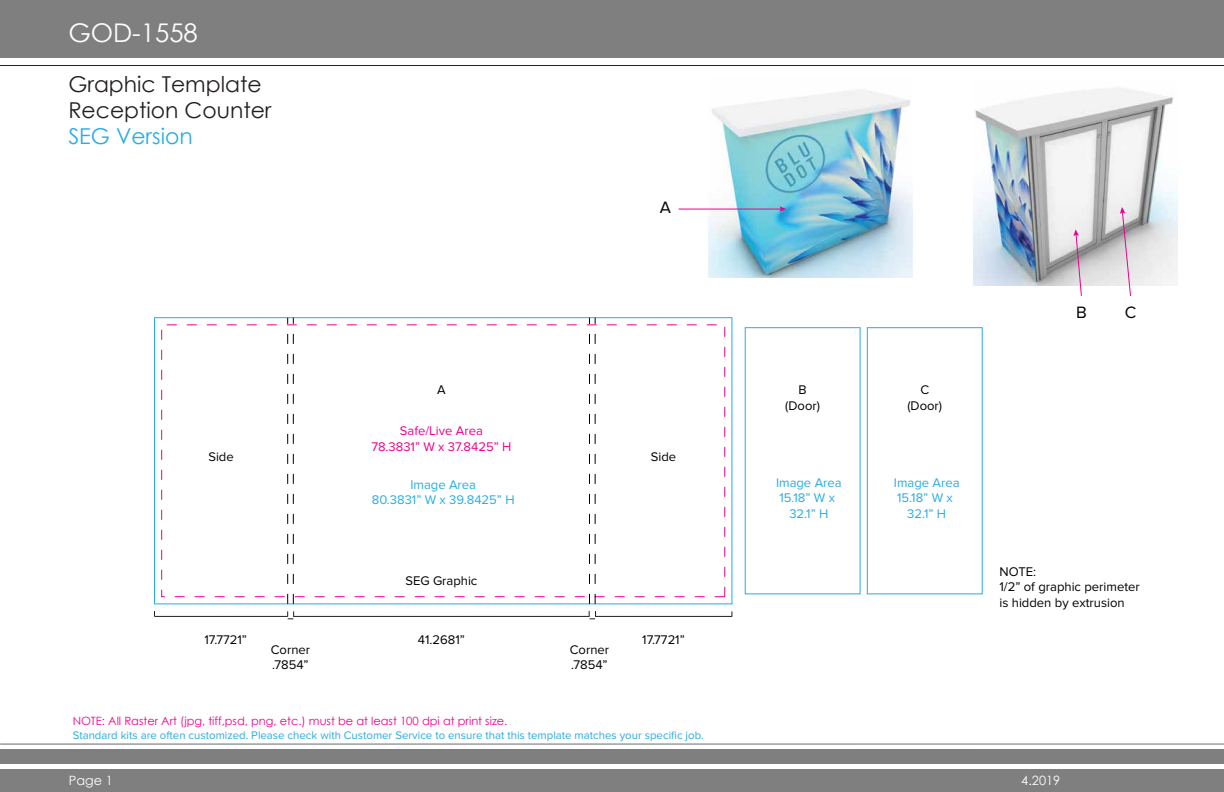
<style>
.page{position:relative;width:1224px;height:792px;background:#fff}
.page>*{position:absolute;margin:0;border:0;box-sizing:border-box;transform-origin:0 0}
.t1{font:25.7px "Century Gothic";color:#fff}
.t2{font:21.9px/26.2px "Century Gothic";color:#231f20}
.t3{font:21.9px "Century Gothic";color:#2aace2}
.t4{font:17px "Proxima Nova";color:#000}
.t5{font:13px/15.6px "Proxima Nova";color:#000}
.t6{font:13px/15.6px "Proxima Nova";color:#2aace2;text-align:center}
.t7{font:13px/15.6px "Proxima Nova";color:#ec008c;text-align:center}
.t8{font:12.8px "Century Gothic";color:#fff}
.t9{font:11.4px "Proxima Nova";color:#2aace2}
.t10{font:11.4px "Century Gothic";color:#ec008c}
</style>
<div class="page">
<img style="left:973px;top:88px;width:205px;height:198px">
<img style="left:709px;top:89px;width:203px;height:189px">
<div style="left:0;top:749px;width:1224px;height:43px;background:#7f7f80"></div>
<div style="left:0;top:764px;width:1224px;height:5px;background:#fff"></div>
<hr style="left:0;top:744px;width:1224px;height:1px;background:#231f20">
<div style="left:0;top:0;width:1224px;height:57px;background:#7f7f80"></div>
<hr style="left:0;top:65px;width:1224px;height:1px;background:#231f20">
<div style="left:154px;top:317px;width:578px;height:287px;border:1px solid #2aace2"></div>
<hr style="left:679px;top:209px;width:103px;height:1px;background:#ec008c">
<svg style="left:780px;top:206px;width:6px;height:6px"></svg>
<svg style="left:1073px;top:229px;width:9px;height:67px"></svg>
<svg style="left:1120px;top:207px;width:11px;height:89px"></svg>
<hr style="left:154px;top:616px;width:134px;height:1px;background:#231f20">
<hr style="left:293px;top:616px;width:297px;height:1px;background:#231f20">
<hr style="left:595px;top:616px;width:137px;height:1px;background:#231f20">
<svg style="left:287px;top:318px;width:7px;height:286px"></svg>
<svg style="left:589px;top:318px;width:7px;height:286px"></svg>
<svg style="left:287px;top:611px;width:7px;height:8px"></svg>
<svg style="left:589px;top:611px;width:7px;height:8px"></svg>
<div style="left:745px;top:327px;width:116px;height:267px;border:1px solid #2aace2"></div>
<div style="left:867px;top:327px;width:116px;height:267px;border:1px solid #2aace2"></div>
<h1 class="t1" style="left:68px;top:15px;width:131px">GOD-1558</h1>
<h2 class="t2" style="left:68px;top:71px;width:205px">Graphic Template<br>Reception Counter</h2>
<h2 class="t3" style="left:68px;top:121px;width:126px">SEG Version</h2>
<p class="t5" style="left:437px;top:382px;width:10px">A</p>
<h3 class="t4" style="left:660px;top:198px;width:13px">A</h3>
<p class="t7" style="left:371px;top:423px;width:142px">Safe/Live Area<br>78.3831” W x 37.8425” H</p>
<p class="t5" style="left:208px;top:449px;width:27px">Side</p>
<p class="t5" style="left:651px;top:449px;width:27px">Side</p>
<p class="t6" style="left:372px;top:477px;width:144px">Image Area<br>80.3831” W x 39.8425” H</p>
<p class="t5" style="left:405px;top:573px;width:74px">SEG Graphic</p>
<p class="t5" style="left:205px;top:632px;width:44px">17.7721”</p>
<p class="t5" style="left:418px;top:632px;width:49px">41.2681”</p>
<p class="t5" style="left:642px;top:632px;width:44px">17.7721”</p>
<p class="t5" style="left:570px;top:642px;width:41px">Corner .7854”</p>
<p class="t5" style="left:271px;top:642px;width:41px">Corner .7854”</p>
<p class="t10" style="left:73px;top:713px;width:436px">NOTE: All Raster Art (jpg, tiff,psd, png, etc.) must be at least 100 dpi at print size.</p>
<p class="t9" style="left:73px;top:729px;width:633px">Standard kits are often customized. Please check with Customer Service to ensure that this template matches your specific job.</p>
<p class="t5" style="left:785px;top:382px;width:36px;text-align:center">B (Door)</p>
<p class="t6" style="left:776px;top:475px;width:67px">Image Area<br>15.18” W x<br>32.1” H</p>
<p class="t5" style="left:907px;top:382px;width:36px;text-align:center">C (Door)</p>
<p class="t6" style="left:894px;top:475px;width:67px">Image Area<br>15.18” W x<br>32.1” H</p>
<h3 class="t4" style="left:1076px;top:302px;width:12px">B</h3>
<h3 class="t4" style="left:1125px;top:302px;width:13px">C</h3>
<p class="t5" style="left:999px;top:564px;width:142px">NOTE:<br>1/2” of graphic perimeter is hidden by extrusion</p>
<p class="t8" style="left:69px;top:771px;width:45px">Page 1</p>
<p class="t8" style="left:1021px;top:771px;width:41px">4.2019</p>
</div>
